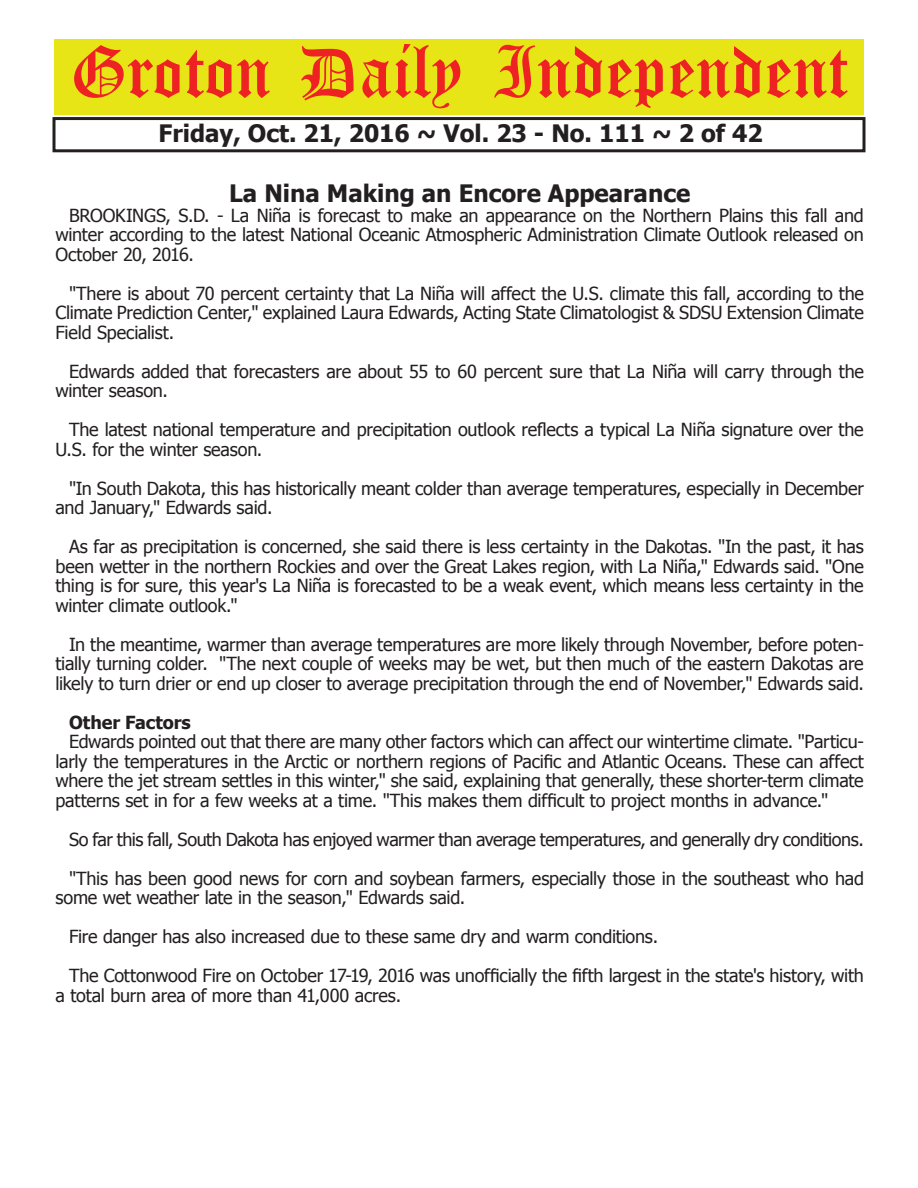
<style>
.page{position:relative;width:918px;height:1188px;background:#fff}
.page>*{position:absolute;margin:0;border:0;box-sizing:border-box;transform-origin:0 0}
.t1{font:54px "Old English Five";color:#ee2123}
.t2{font:700 24px "Tahoma";color:#231f20}
.t3{font:18px/19.5px "Tahoma";letter-spacing:-.015em;color:#231f20;text-align:justify}
.t4{font:700 18px "Tahoma";letter-spacing:-.005em;color:#231f20}
</style>
<div class="page">
<div style="left:52px;top:117px;width:814px;height:35px;border:3px solid #231f20"></div>
<div style="left:54px;top:40px;width:810px;height:75px;background:#e7e515"></div>
<h1 class="t1" style="left:70px;top:47px;width:779px">Groton Daily Independent</h1>
<h2 class="t2" style="left:158px;top:116px;width:606px">Friday, Oct. 21, 2016 ~ Vol. 23 - No. 111 ~ 2 of 42</h2>
<h2 class="t2" style="left:229px;top:177px;width:463px">La Nina Making an Encore Appearance</h2>
<p class="t3" style="left:56px;top:205px;width:810px;text-indent:14px">BROOKINGS, S.D. - La Niña is forecast to make an appearance on the Northern Plains this fall and winter according to the latest National Oceanic Atmospheric Administration Climate Outlook released on October 20, 2016.</p>
<p class="t3" style="left:56px;top:283px;width:810px;text-indent:14px">"There is about 70 percent certainty that La Niña will affect the U.S. climate this fall, according to the Climate Prediction Center," explained Laura Edwards, Acting State Climatologist &amp; SDSU Extension Climate Field Specialist.</p>
<p class="t3" style="left:56px;top:361px;width:810px;text-indent:14px">Edwards added that forecasters are about 55 to 60 percent sure that La Niña will carry through the winter season.</p>
<p class="t3" style="left:56px;top:419px;width:810px;text-indent:14px">The latest national temperature and precipitation outlook reflects a typical La Niña signature over the<br>U.S. for the winter season.</p>
<p class="t3" style="left:56px;top:478px;width:810px;text-indent:14px">"In South Dakota, this has historically meant colder than average temperatures, especially in December and January," Edwards said.</p>
<p class="t3" style="left:56px;top:536px;width:810px;text-indent:14px">As far as precipitation is concerned, she said there is less certainty in the Dakotas. "In the past, it has been wetter in the northern Rockies and over the Great Lakes region, with La Niña," Edwards said. "One thing is for sure, this year's La Niña is forecasted to be a weak event, which means less certainty in the winter climate outlook."</p>
<p class="t3" style="left:56px;top:634px;width:810px;text-indent:14px">In the meantime, warmer than average temperatures are more likely through November, before poten&shy;tially turning colder. "The next couple of weeks may be wet, but then much of the eastern Dakotas are likely to turn drier or end up closer to average precipitation through the end of November," Edwards said.</p>
<p class="t4" style="left:69px;top:710px;width:123px">Other Factors</p>
<p class="t3" style="left:56px;top:731px;width:810px;text-indent:14px">Edwards pointed out that there are many other factors which can affect our wintertime climate. "Particu&shy;larly the temperatures in the Arctic or northern regions of Pacific and Atlantic Oceans. These can affect where the jet stream settles in this winter," she said, explaining that generally, these shorter-term climate patterns set in for a few weeks at a time. "This makes them difficult to project months in advance."</p>
<p class="t3" style="left:69px;top:819px;width:797px;line-height:39px">So far this fall, South Dakota has enjoyed warmer than average temperatures, and generally dry conditions. "This has been good news for corn and soybean farmers, especially those in the southeast who had</p>
<p class="t3" style="left:69px;top:877px;width:796px;line-height:39px;text-align:left;text-indent:-14px">some wet weather late in the season," Edwards said.<br>Fire danger has also increased due to these same dry and warm conditions.<br>The Cottonwood Fire on October 17-19, 2016 was unofficially the fifth largest in the state's history, with</p>
<p class="t3" style="left:56px;top:985px;width:347px">a total burn area of more than 41,000 acres.</p>
</div>
